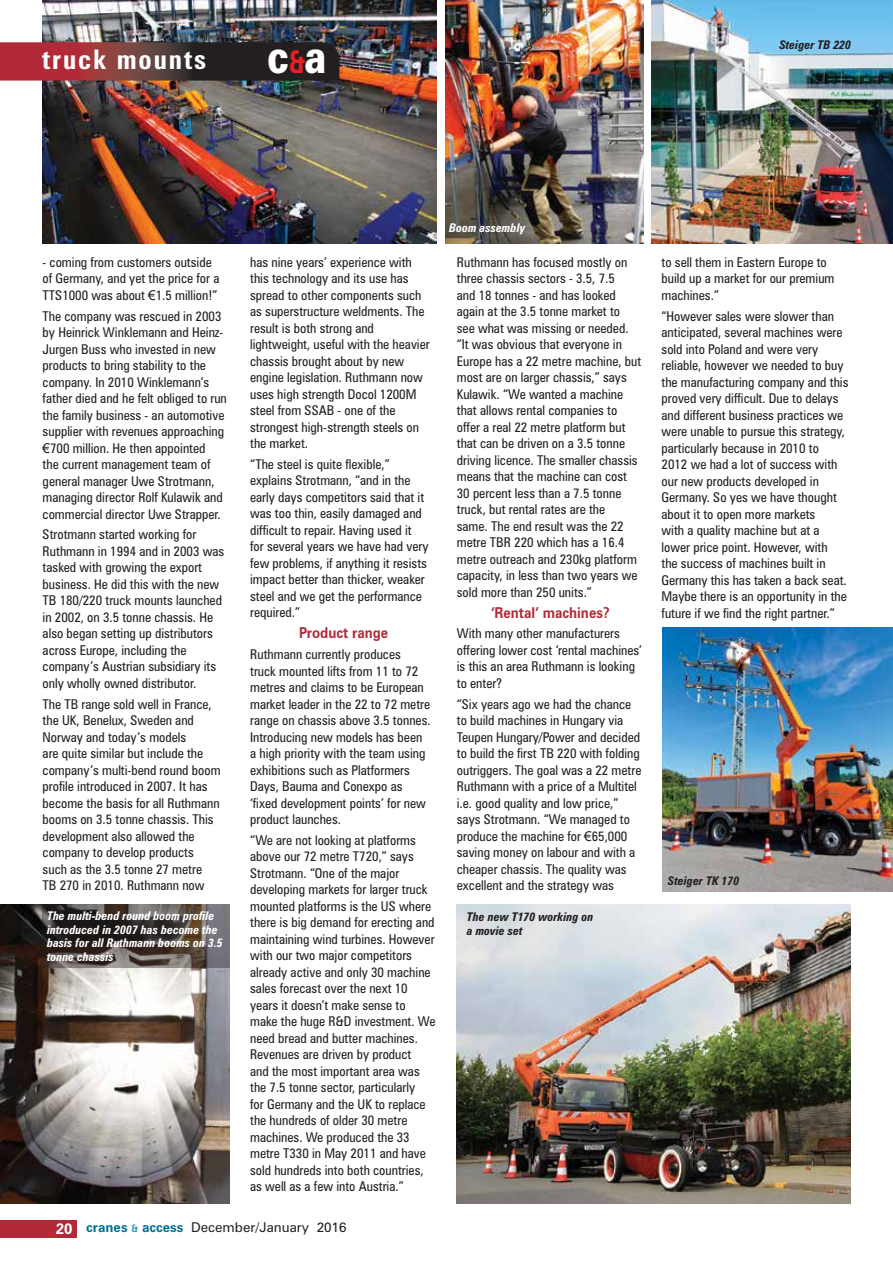
<style>
.page{position:relative;width:893px;height:1263px;background:#fff}
.page>*{position:absolute;margin:0;border:0;box-sizing:border-box;transform-origin:0 0}
.t1{font:900 45.9px "Zurich BT";color:#fff;scale:.79 1}
.t2{font:700 condensed 27px "Zurich BT";color:#fff}
.t3{font:700 15px "Zurich BT";color:#b22a37;scale:.9 1}
.t4{font:condensed 13.5px/16.5px "Zurich BT";color:#231f20}
.t5{font:13.5px "Zurich BT";color:#231f20}
.t6{font:italic 700 condensed 12px/13.5px "Zurich BT";color:#fff}
.t7{font:italic 700 condensed 12px/13.5px "Zurich BT";color:#231f20}
.s1{font-weight:700;font-size:31.65px;color:#ed1d24}
.s2{font-family:"Arial";font-stretch:normal}
.s3{font-weight:700;font-size:15px;color:#fff}
.s4{font-weight:700;color:#00728f}
.s5{font-weight:700;font-size:10.5px;color:#3c9db6}
</style>
<div class="page">
<div style="left:0;top:1220px;width:77px;height:17px;background:#b22a37"></div>
<img style="left:43px;top:0;width:394px;height:244px">
<svg style="left:0;top:42px;width:339px;height:39px;background:#5f2d30"></svg>
<img style="left:0;top:905px;width:230px;height:298px">
<svg style="left:43px;top:905px;width:187px;height:63px;background:#4d4643"></svg>
<img style="left:446px;top:0;width:198px;height:243px">
<img style="left:456px;top:905px;width:394px;height:298px">
<img style="left:662px;top:627px;width:231px;height:264px">
<img style="left:652px;top:0;width:241px;height:243px">
<h2 class="t2" style="left:42px;top:43px;width:166px">truck mounts</h2>
<h1 class="t1" style="left:267px;top:29px;width:76px">c<span class="s1">&amp;</span>a</h1>
<p class="t7" style="left:779px;top:38px;width:73px">Steiger TB 220</p>
<p class="t4" style="left:43px;top:254px;width:178px">- coming from customers outside of Germany, and yet the price for a<br>TTS1000 was about <span class="s2">€</span>1.5 million!”</p>
<p class="t4" style="left:43px;top:307px;width:186px">The company was rescued in 2003 by Heinrick Winklemann and Heinz-Jurgen Buss who invested in new products to bring stability to the company. In 2010 Winklemann’s father died and he felt obliged to run the family business - an automotive supplier with revenues approaching <span class="s2">€</span>700 million. He then appointed<br>the current management team of general manager Uwe Strotmann, managing director Rolf Kulawik and commercial director Uwe Strapper.</p>
<p class="t4" style="left:43px;top:526px;width:183px">Strotmann started working for<br>Ruthmann in 1994 and in 2003 was tasked with growing the export business. He did this with the new<br>TB 180/220 truck mounts launched in 2002, on 3.5 tonne chassis. He also began setting up distributors across Europe, including the company’s Austrian subsidiary its only wholly owned distributor.</p>
<p class="t4" style="left:43px;top:695px;width:179px">The TB range sold well in France, the UK, Benelux, Sweden and<br>Norway and today’s models<br>are quite similar but include the company’s multi-bend round boom profile introduced in 2007. It has become the basis for all Ruthmann booms on 3.5 tonne chassis. This development also allowed the company to develop products such as the 3.5 tonne 27 metre<br>TB 270 in 2010. Ruthmann now</p>
<p class="t6" style="left:47px;top:909px;width:177px">The multi-bend round boom profile introduced in 2007 has become the basis for all Ruthmann booms on 3.5 tonne chassis</p>
<p class="t4" style="left:250px;top:254px;width:181px">has nine years’ experience with this technology and its use has spread to other components such as superstructure weldments. The result is both strong and lightweight, useful with the heavier chassis brought about by new engine legislation. Ruthmann now uses high strength Docol 1200M steel from SSAB - one of the strongest high-strength steels on the market.</p>
<p class="t4" style="left:250px;top:456px;width:180px">“The steel is quite flexible,” explains Strotmann, “and in the early days competitors said that it was too thin, easily damaged and difficult to repair. Having used it for several years we have had very few problems, if anything it resists impact better than thicker, weaker steel and we get the performance required.”</p>
<p class="t3" style="left:299px;top:624px;width:101px">Product range</p>
<p class="t4" style="left:250px;top:646px;width:182px">Ruthmann currently produces<br>truck mounted lifts from 11 to 72 metres and claims to be European market leader in the 22 to 72 metre range on chassis above 3.5 tonnes.<br>Introducing new models has been a high priority with the team using exhibitions such as Platformers<br>Days, Bauma and Conexpo as ‘fixed development points’ for new product launches.</p>
<p class="t4" style="left:250px;top:832px;width:187px">“We are not looking at platforms above our 72 metre T720,” says<br>Strotmann. “One of the major developing markets for larger truck mounted platforms is the US where there is big demand for erecting and maintaining wind turbines. However with our two major competitors already active and only 30 machine sales forecast over the next 10 years it doesn’t make sense to make the huge R&amp;D investment. We need bread and butter machines.<br>Revenues are driven by product<br>and the most important area was the 7.5 tonne sector, particularly<br>for Germany and the UK to replace the hundreds of older 30 metre machines. We produced the 33 metre T330 in May 2011 and have sold hundreds into both countries, as well as a few into Austria.”</p>
<p class="t5" style="left:56px;top:1219px;width:292px"><span class="s3">20</span> <span class="s4">cranes</span> <span class="s5">&amp;</span> <span class="s4">access</span> December/January 2016</p>
<p class="t6" style="left:449px;top:220px;width:78px">Boom assembly</p>
<p class="t4" style="left:457px;top:254px;width:186px">Ruthmann has focused mostly on three chassis sectors - 3.5, 7.5<br>and 18 tonnes - and has looked again at the 3.5 tonne market to see what was missing or needed. “It was obvious that everyone in<br>Europe has a 22 metre machine, but most are on larger chassis,” says<br>Kulawik. “We wanted a machine that allows rental companies to offer a real 22 metre platform but that can be driven on a 3.5 tonne driving licence. The smaller chassis means that the machine can cost<br>30 percent less than a 7.5 tonne truck, but rental rates are the<br>same. The end result was the 22 metre TBR 220 which has a 16.4 metre outreach and 230kg platform capacity, in less than two years we sold more than 250 units.”</p>
<p class="t3" style="left:491px;top:603px;width:133px">‘Rental’ machines?</p>
<p class="t4" style="left:457px;top:625px;width:187px">With many other manufacturers offering lower cost ‘rental machines’ is this an area Ruthmann is looking to enter?</p>
<p class="t4" style="left:457px;top:695px;width:186px">“Six years ago we had the chance to build machines in Hungary via<br>Teupen Hungary/Power and decided to build the first TB 220 with folding outriggers. The goal was a 22 metre<br>Ruthmann with a price of a Multitel i.e. good quality and low price,” says Strotmann. “We managed to produce the machine for <span class="s2">€</span>65,000 saving money on labour and with a cheaper chassis. The quality was excellent and the strategy was</p>
<p class="t7" style="left:467px;top:910px;width:128px">The new T170 working on a movie set</p>
<p class="t4" style="left:661px;top:254px;width:174px">to sell them in Eastern Europe to build up a market for our premium machines.”</p>
<p class="t4" style="left:661px;top:307px;width:188px">“However sales were slower than anticipated, several machines were sold into Poland and were very reliable, however we needed to buy the manufacturing company and this proved very difficult. Due to delays and different business practices we were unable to pursue this strategy, particularly because in 2010 to<br>2012 we had a lot of success with our new products developed in Germany. So yes we have thought about it to open more markets<br>with a quality machine but at a lower price point. However, with<br>the success of machines built in Germany this has taken a back seat.<br>Maybe there is an opportunity in the future if we find the right partner.”</p>
<p class="t7" style="left:668px;top:874px;width:73px">Steiger TK 170</p>
</div>
